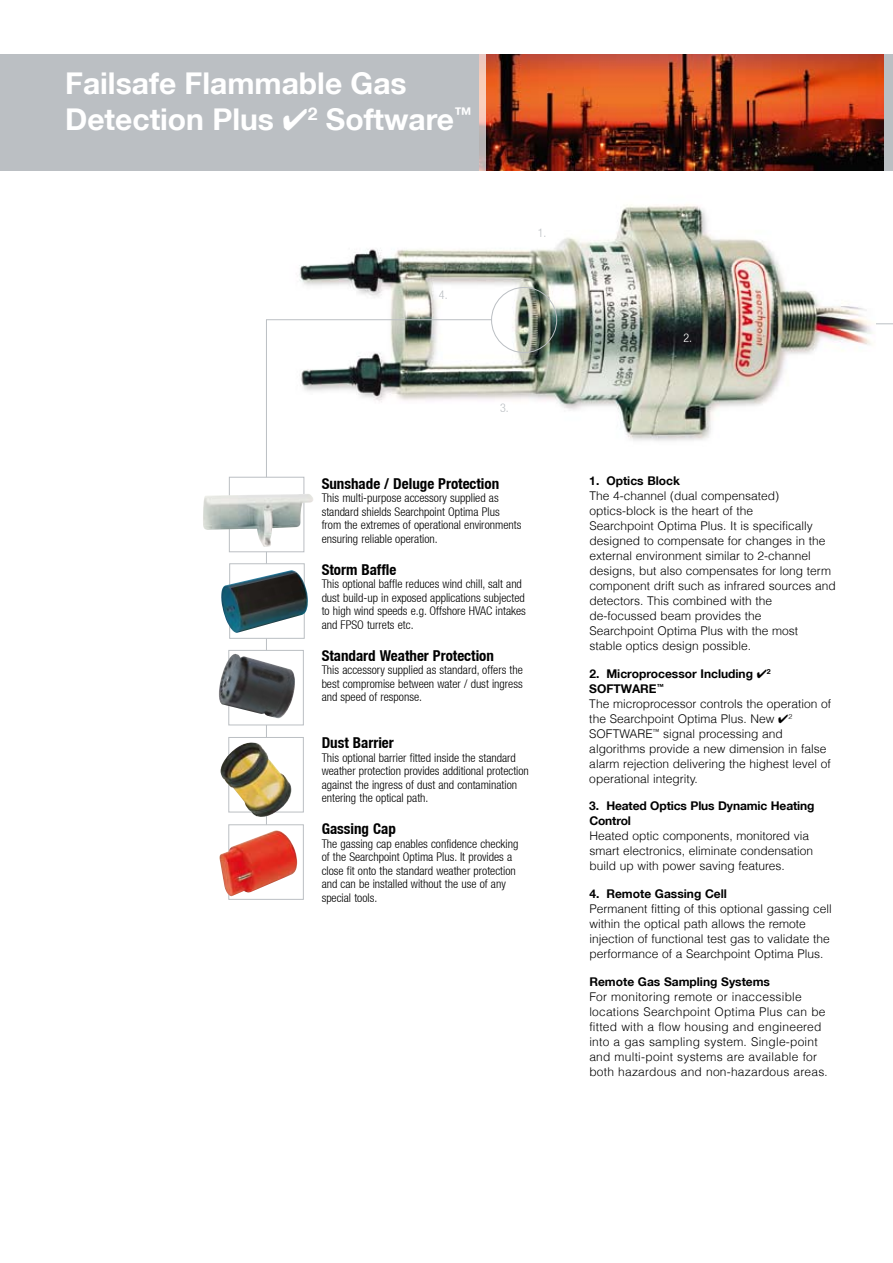
<style>
.page{position:relative;width:893px;height:1263px;background:#fff}
.page>*{position:absolute;margin:0;border:0;box-sizing:border-box;transform-origin:0 0}
.t1{font:700 30px/36px "Helvetica Neue LT";color:#fff}
.t2{font:700 condensed 15px "Helvetica Neue LT";color:#000}
.t3{font:300 12px/15px "Helvetica LT";color:#000}
.t4{font:300 condensed 12px/13.5px "Helvetica Neue LT";color:#000}
.t5{font:300 12px/15px "Helvetica LT";letter-spacing:.02em;color:#000}
.t6{font:700 12px/15px "Helvetica Neue LT";color:#000}
.t7{font:300 condensed 12px "Helvetica Neue LT";color:#bbbfc3}
.t8{font:300 condensed 12px "Helvetica Neue LT";color:#fff}
</style>
<div class="page">
<img style="left:236px;top:170px;width:657px;height:271px">
<img style="left:888px;top:220px;width:5px;height:221px">
<div style="left:491px;top:287px;width:66px;height:66px;border:1px solid #bbbfc3;border-radius:50%"></div>
<hr style="left:266px;top:319px;width:226px;height:1px;background:#bbbfc3">
<div style="left:0;top:54px;width:893px;height:116px;background:#bbbfc3"></div>
<img style="left:486px;top:54px;width:397px;height:116px">
<svg style="left:480px;top:54px;width:6px;height:119px"></svg>
<svg style="left:876px;top:323px;width:17px;height:1px"></svg>
<hr style="left:266px;top:320px;width:1px;height:572px;background:#bbbfc3">
<div style="left:229px;top:477px;width:75px;height:75px;background:#fff;border:1px solid #bbbfc3"></div>
<img style="left:203px;top:494px;width:110px;height:53px">
<div style="left:228px;top:824px;width:76px;height:76px;background:#fff;border:1px solid #bbbfc3"></div>
<img style="left:220px;top:830px;width:77px;height:66px">
<div style="left:228px;top:737px;width:76px;height:75px;background:#fff;border:1px solid #bbbfc3"></div>
<img style="left:221px;top:742px;width:70px;height:75px">
<div style="left:228px;top:650px;width:76px;height:75px;background:#fff;border:1px solid #bbbfc3"></div>
<img style="left:219px;top:654px;width:76px;height:64px">
<div style="left:229px;top:563px;width:76px;height:76px;background:#fff;border:1px solid #bbbfc3"></div>
<img style="left:221px;top:570px;width:87px;height:63px">
<h1 class="t1" style="left:65px;top:64px;width:408px">Failsafe Flammable Gas<br>Detection Plus ✔<sup>2</sup> Software<sup>™</sup></h1>
<p class="t7" style="left:439px;top:287px;width:10px">4.</p>
<p class="t7" style="left:538px;top:226px;width:10px">1.</p>
<p class="t7" style="left:500px;top:401px;width:10px">3.</p>
<p class="t2" style="left:322px;top:474px;width:179px">Sunshade / Deluge Protection</p>
<p class="t4" style="left:322px;top:491px;width:201px">This multi-purpose accessory supplied as standard shields Searchpoint Optima Plus from the extremes of operational environments ensuring reliable operation.</p>
<p class="t2" style="left:322px;top:560px;width:76px">Storm Baffle</p>
<p class="t4" style="left:322px;top:577px;width:206px">This optional baffle reduces wind chill, salt and dust build-up in exposed applications subjected to high wind speeds e.g. Offshore HVAC intakes and FPSO turrets etc.</p>
<p class="t2" style="left:322px;top:646px;width:174px">Standard Weather Protection</p>
<p class="t4" style="left:322px;top:663px;width:203px;text-align:justify">This accessory supplied as standard, offers the best compromise between water / dust ingress and speed of response.</p>
<p class="t2" style="left:322px;top:734px;width:74px">Dust Barrier</p>
<p class="t4" style="left:322px;top:750px;width:209px">This optional barrier fitted inside the standard weather protection provides additional protection against the ingress of dust and contamination entering the optical path.</p>
<p class="t2" style="left:322px;top:820px;width:76px">Gassing Cap</p>
<p class="t4" style="left:322px;top:836px;width:198px">The gassing cap enables confidence checking of the Searchpoint Optima Plus. It provides a close fit onto the standard weather protection and can be installed without the use of any special tools.</p>
<p class="t8" style="left:683px;top:331px;width:10px">2.</p>
<p class="t6" style="left:589px;top:473px;width:92px">1. Optics Block</p>
<p class="t3" style="left:589px;top:488px;width:248px">The 4-channel (dual compensated) optics-block is the heart of the<br>Searchpoint Optima Plus. It is specifically designed to compensate for changes in the external environment similar to 2-channel designs, but also compensates for long term component drift such as infrared sources and detectors. This combined with the de-focussed beam provides the<br>Searchpoint Optima Plus with the most<br>stable optics design possible.</p>
<p class="t6" style="left:589px;top:666px;width:183px">2. Microprocessor Including ✔<sup>2<br></sup>Soft</p>
<p class="t6" style="left:621px;top:681px;width:44px">ware<sup>™</sup></p>
<p class="t3" style="left:589px;top:696px;width:243px">The microprocessor controls the operation of the Searchpoint Optima Plus. New ✔<sup>2<br></sup>SOFTWARE<sup>™</sup> signal processing and algorithms provide a new dimension in false alarm rejection delivering the highest level of operational integrity.</p>
<p class="t6" style="left:589px;top:798px;width:227px">3. Heated Optics Plus Dynamic Heating<br>Control</p>
<p class="t3" style="left:589px;top:828px;width:225px">Heated optic components, monitored via smart electronics, eliminate condensation build up with power saving features.</p>
<p class="t6" style="left:589px;top:886px;width:139px">4. Remote Gassing Cell</p>
<p class="t3" style="left:589px;top:901px;width:244px">Permanent fitting of this optional gassing cell within the optical path allows the remote injection of functional test gas to validate the performance of a Searchpoint Optima Plus.</p>
<p class="t6" style="left:589px;top:974px;width:182px">Remote Gas Sampling Systems</p>
<p class="t5" style="left:589px;top:989px;width:240px">For monitoring remote or inaccessible locations Searchpoint Optima Plus can be fitted with a flow housing and engineered into a gas sampling system. Single-point and multi-point systems are available for both hazardous and non-hazardous areas.</p>
</div>
